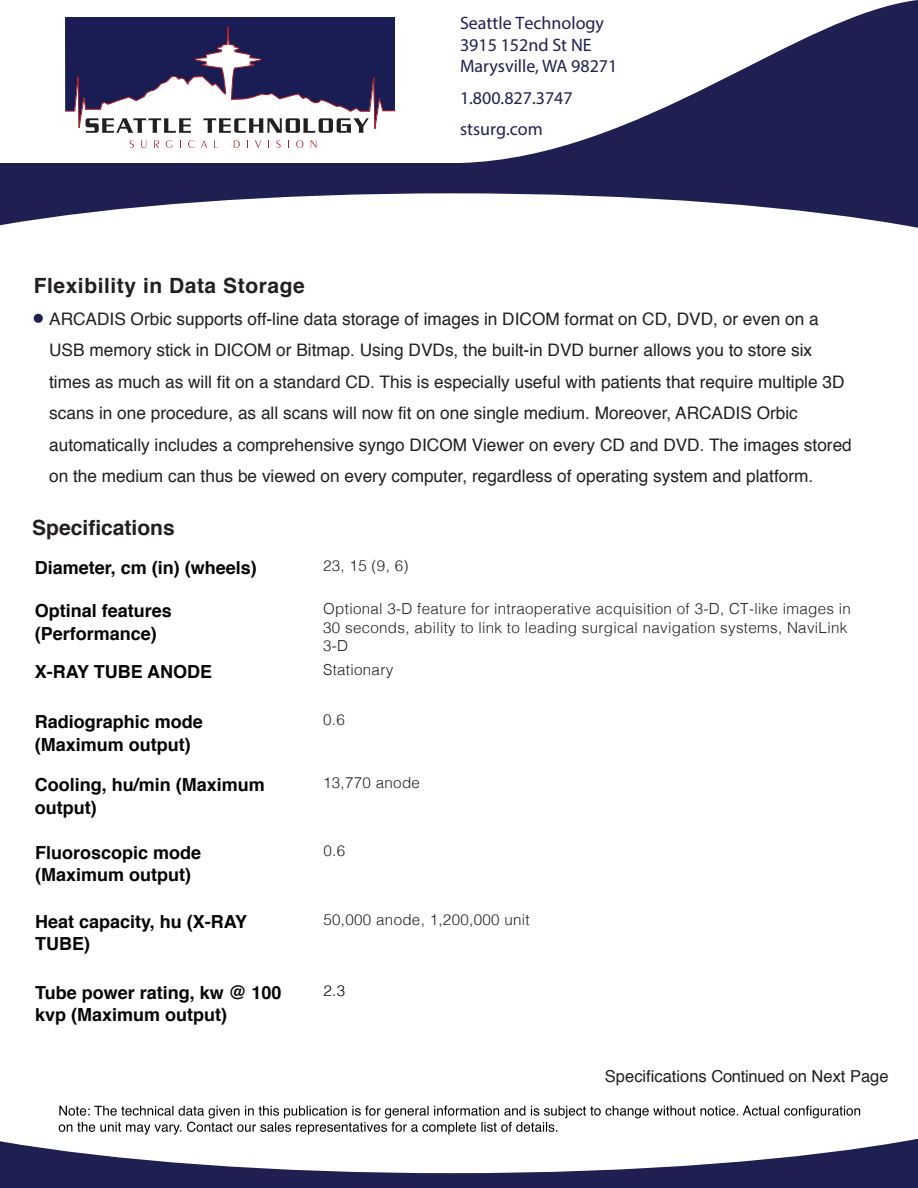
<style>
.page{position:relative;width:918px;height:1188px;background:#fff}
.page>*{position:absolute;margin:0;border:0;box-sizing:border-box;transform-origin:0 0}
.t1{font:700 21px "Helvetica";letter-spacing:.025em;color:#231f20}
.t2{font:700 21px "Helvetica";color:#231f20}
.t3{font:700 18px/22.2px "Helvetica";color:#040503}
.t4{font:18px/21.6px "Myriad Pro";color:#201f52}
.t5{font:17.25px/31.5px "Helvetica";color:#231f20}
.t6{font:16.5px "Helvetica";color:#231f20}
.t7{font:300 15.15px/18.1px "Helvetica";letter-spacing:.02em;color:#231f20}
.t8{font:300 15.15px "Helvetica";color:#040503}
</style>
<div class="page">
<svg style="left:0;top:1139px;width:918px;height:49px;fill:#201f52"></svg>
<svg style="left:0;top:184px;width:918px;height:44px"></svg>
<svg style="left:461px;top:0;width:457px;height:163px"></svg>
<div style="left:0;top:163px;width:918px;height:21px;background:#201f52"></div>
<svg style="left:59px;top:1106px;width:801px;height:29px"></svg>
<div style="left:34px;top:314px;width:9px;height:9px;background:#201f52;border-radius:50%"></div>
<svg style="left:65px;top:17px;width:331px;height:131px"></svg>
<p class="t4" style="left:460px;top:12px;width:159px">Seattle Technology<br>3915 152nd St NE<br>Marysville, WA 98271</p>
<p class="t4" style="left:460px;top:82px;width:114px;line-height:31.5px">1.800.827.3747 stsurg.com</p>
<p class="t1" style="left:34px;top:269px;width:272px">Flexibility in Data Storage</p>
<p class="t5" style="left:49px;top:304px;width:804px">ARCADIS Orbic supports off-line data storage of images in DICOM format on CD, DVD, or even on a USB memory stick in DICOM or Bitmap. Using DVDs, the built-in DVD burner allows you to store six times as much as will fit on a standard CD. This is especially useful with patients that require multiple 3D scans in one procedure, as all scans will now fit on one single medium. Moreover, ARCADIS Orbic automatically includes a comprehensive syngo DICOM Viewer on every CD and DVD. The images stored on the medium can thus be viewed on every computer, regardless of operating system and platform.</p>
<p class="t2" style="left:32px;top:511px;width:144px">Specifications</p>
<p class="t3" style="left:35px;top:557px;width:224px">Diameter, cm (in) (wheels)</p>
<p class="t7" style="left:323px;top:556px;width:87px">23, 15 (9, 6)</p>
<p class="t3" style="left:35px;top:600px;width:139px">Optinal features (Performance)</p>
<p class="t7" style="left:323px;top:599px;width:529px">Optional 3-D feature for intraoperative acquisition of 3-D, CT-like images in<br>30 seconds, ability to link to leading surgical navigation systems, NaviLink<br>3-D</p>
<p class="t3" style="left:35px;top:661px;width:179px">X-RAY TUBE ANODE</p>
<p class="t7" style="left:323px;top:660px;width:72px">Stationary</p>
<p class="t3" style="left:35px;top:711px;width:170px">Radiographic mode (Maximum output)</p>
<p class="t7" style="left:323px;top:710px;width:23px">0.6</p>
<p class="t3" style="left:35px;top:774px;width:232px">Cooling, hu/min (Maximum output)</p>
<p class="t7" style="left:323px;top:773px;width:98px">13,770 anode</p>
<p class="t3" style="left:35px;top:841px;width:168px">Fluoroscopic mode (Maximum output)</p>
<p class="t7" style="left:324px;top:840px;width:23px">0.6</p>
<p class="t3" style="left:35px;top:911px;width:214px">Heat capacity, hu (X-RAY<br>TUBE)</p>
<p class="t7" style="left:324px;top:909px;width:208px">50,000 anode, 1,200,000 unit</p>
<p class="t3" style="left:35px;top:981px;width:248px">Tube power rating, kw @ 100 kvp (Maximum output)</p>
<p class="t8" style="left:324px;top:977px;width:23px">2.3</p>
<p class="t6" style="left:605px;top:1063px;width:285px">Specifications Continued on Next Page</p>
</div>
